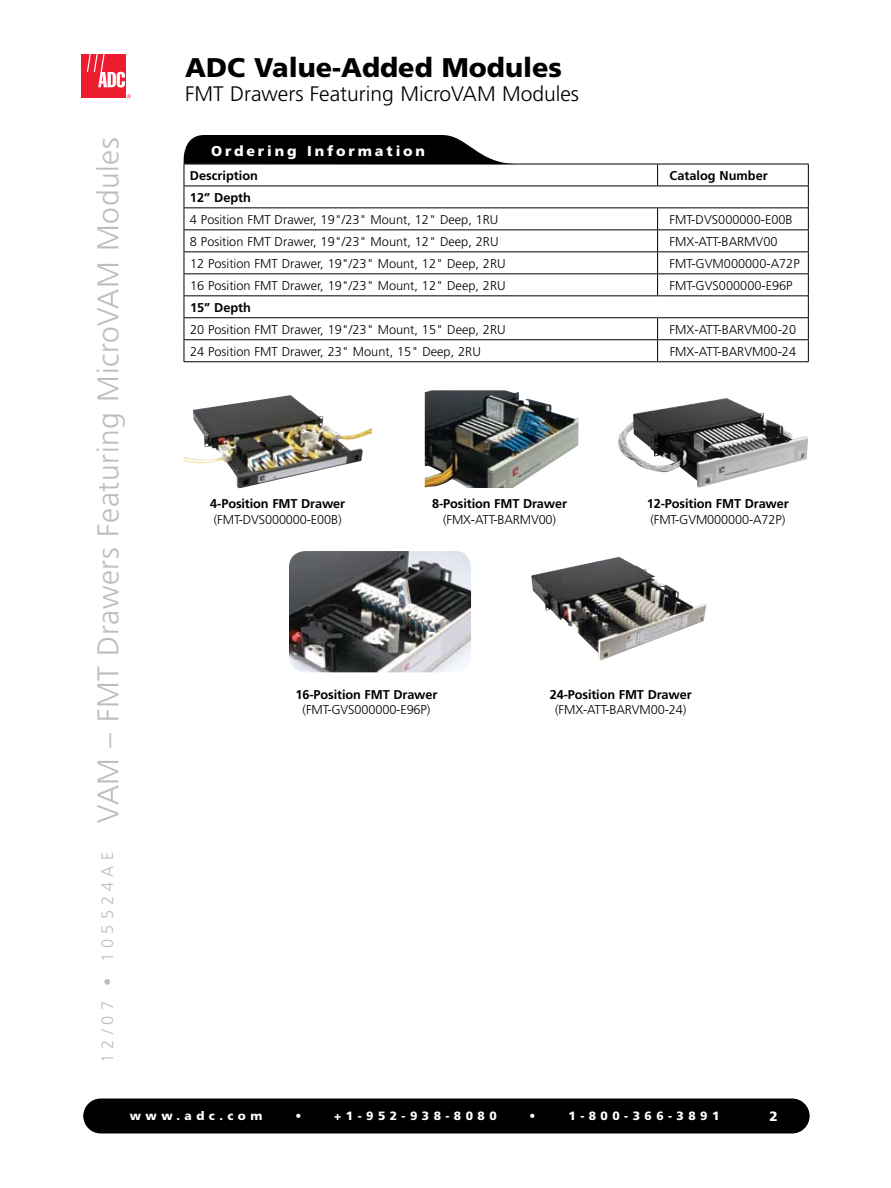
<style>
.page{position:relative;width:891px;height:1188px;background:#fff}
.page>*{position:absolute;margin:0;border:0;box-sizing:border-box;transform-origin:0 0}
.t1{font:300 30px "Frutiger";letter-spacing:.02em;color:#bcbdc0}
.t2{font:900 27px "Frutiger";color:#000}
.t3{font:300 21px "Frutiger";color:#000}
.t4{font:900 14.25px "Frutiger";letter-spacing:.2em;color:#fff}
.t5{font:900 13.5px "Frutiger";color:#fff}
.t6{font:300 12.75px "Frutiger";color:#000}
.t7{font:700 12.75px "Frutiger";letter-spacing:-.01em;color:#000}
.t8{font:900 12px "Frutiger";letter-spacing:.37em;color:#fff}
</style>
<div class="page">
<div style="left:83px;top:1099px;width:727px;height:34px;background:#000;border-radius:17px"></div>
<div style="left:81px;top:54px;width:44px;height:44px;background:#ed1c2e"></div>
<svg style="left:87px;top:54px;width:38px;height:34px"></svg>
<svg style="left:127px;top:94px;width:4px;height:4px"></svg>
<hr style="left:184px;top:164px;width:474px;height:1px;background:#000">
<hr style="left:658px;top:164px;width:151px;height:1px;background:#000">
<svg style="left:657px;top:164px;width:1px;height:22px"></svg>
<hr style="left:184px;top:207px;width:474px;height:1px;background:#000">
<hr style="left:658px;top:207px;width:151px;height:1px;background:#000">
<hr style="left:184px;top:229px;width:474px;height:1px;background:#000">
<hr style="left:658px;top:229px;width:151px;height:1px;background:#000">
<hr style="left:184px;top:251px;width:474px;height:1px;background:#000">
<hr style="left:658px;top:251px;width:151px;height:1px;background:#000">
<hr style="left:184px;top:273px;width:474px;height:1px;background:#000">
<hr style="left:658px;top:273px;width:151px;height:1px;background:#000">
<svg style="left:657px;top:208px;width:1px;height:87px"></svg>
<hr style="left:184px;top:295px;width:474px;height:1px;background:#000">
<hr style="left:658px;top:295px;width:151px;height:1px;background:#000">
<svg style="left:657px;top:318px;width:1px;height:43px"></svg>
<svg style="left:808px;top:164px;width:1px;height:197px"></svg>
<hr style="left:184px;top:186px;width:474px;height:1px;background:#000">
<hr style="left:658px;top:186px;width:151px;height:1px;background:#000">
<hr style="left:184px;top:317px;width:474px;height:1px;background:#000">
<hr style="left:184px;top:339px;width:474px;height:1px;background:#000">
<hr style="left:184px;top:361px;width:474px;height:1px;background:#000">
<hr style="left:658px;top:317px;width:151px;height:1px;background:#000">
<hr style="left:658px;top:339px;width:151px;height:1px;background:#000">
<hr style="left:658px;top:361px;width:151px;height:1px;background:#000">
<svg style="left:183px;top:135px;width:335px;height:226px"></svg>
<img style="left:184px;top:395px;width:188px;height:93px">
<img style="left:289px;top:551px;width:182px;height:121px">
<img style="left:531px;top:557px;width:176px;height:104px">
<img style="left:425px;top:390px;width:153px;height:98px">
<img style="left:618px;top:399px;width:190px;height:89px">
<h1 class="t1" style="left:91px;top:1063px;width:927px;rotate:-90deg"><sup>1</sup> <sup>2</sup> <sup>/</sup> <sup>0</sup> <sup>7</sup> <sup>•</sup> <sup>1</sup> <sup>0</sup> <sup>5</sup> <sup>5</sup> <sup>2</sup> <sup>4</sup> <sup>A</sup> <sup>E</sup> VAM – FMT Drawers Featuring MicroVAM Modules</h1>
<h2 class="t2" style="left:185px;top:51px;width:378px">ADC Value-Added Modules</h2>
<h3 class="t3" style="left:185px;top:81px;width:396px">FMT Drawers Featuring MicroVAM Modules</h3>
<p class="t4" style="left:211px;top:142px;width:215px">Ordering Information</p>
<p class="t7" style="left:190px;top:168px;width:69px">Description</p>
<p class="t7" style="left:670px;top:168px;width:100px">Catalog Number</p>
<p class="t7" style="left:190px;top:190px;width:63px">12” Depth</p>
<p class="t6" style="left:190px;top:212px;width:310px">4 Position FMT Drawer, 19"/23" Mount, 12" Deep, 1RU</p>
<p class="t6" style="left:670px;top:212px;width:125px">FMT-DVS000000-E00B</p>
<p class="t6" style="left:190px;top:234px;width:310px">8 Position FMT Drawer, 19"/23" Mount, 12" Deep, 2RU</p>
<p class="t6" style="left:670px;top:234px;width:110px">FMX-ATT-BARMV00</p>
<p class="t6" style="left:190px;top:256px;width:317px">12 Position FMT Drawer, 19"/23" Mount, 12" Deep, 2RU</p>
<p class="t6" style="left:670px;top:256px;width:132px">FMT-GVM000000-A72P</p>
<p class="t6" style="left:190px;top:278px;width:317px">16 Position FMT Drawer, 19"/23" Mount, 12" Deep, 2RU</p>
<p class="t6" style="left:670px;top:278px;width:125px">FMT-GVS000000-E96P</p>
<p class="t7" style="left:190px;top:300px;width:63px">15” Depth</p>
<p class="t6" style="left:190px;top:322px;width:317px">20 Position FMT Drawer, 19"/23" Mount, 15" Deep, 2RU</p>
<p class="t6" style="left:670px;top:322px;width:128px">FMX-ATT-BARVM00-20</p>
<p class="t6" style="left:190px;top:344px;width:292px">24 Position FMT Drawer, 23" Mount, 15" Deep, 2RU</p>
<p class="t6" style="left:670px;top:344px;width:128px">FMX-ATT-BARVM00-24</p>
<p class="t7" style="left:210px;top:496px;width:136px">4-Position FMT Drawer</p>
<p class="t6" style="left:214px;top:512px;width:129px">(FMT-DVS000000-E00B)</p>
<p class="t7" style="left:432px;top:496px;width:136px">8-Position FMT Drawer</p>
<p class="t6" style="left:443px;top:512px;width:115px">(FMX-ATT-BARMV00)</p>
<p class="t7" style="left:647px;top:496px;width:143px">12-Position FMT Drawer</p>
<p class="t6" style="left:650px;top:512px;width:136px">(FMT-GVM000000-A72P)</p>
<p class="t7" style="left:296px;top:687px;width:143px">16-Position FMT Drawer</p>
<p class="t6" style="left:303px;top:703px;width:129px">(FMT-GVS000000-E96P)</p>
<p class="t7" style="left:550px;top:687px;width:143px">24-Position FMT Drawer</p>
<p class="t6" style="left:555px;top:703px;width:133px">(FMX-ATT-BARVM00-24)</p>
<p class="t8" style="left:130px;top:1108px;width:134px">www.adc.com</p>
<p class="t8" style="left:295px;top:1108px;width:7px">•</p>
<p class="t8" style="left:334px;top:1108px;width:164px">+1-952-938-8080</p>
<p class="t8" style="left:530px;top:1108px;width:7px">•</p>
<p class="t8" style="left:569px;top:1108px;width:152px">1-800-366-3891</p>
<p class="t5" style="left:770px;top:1108px;width:10px">2</p>
</div>
